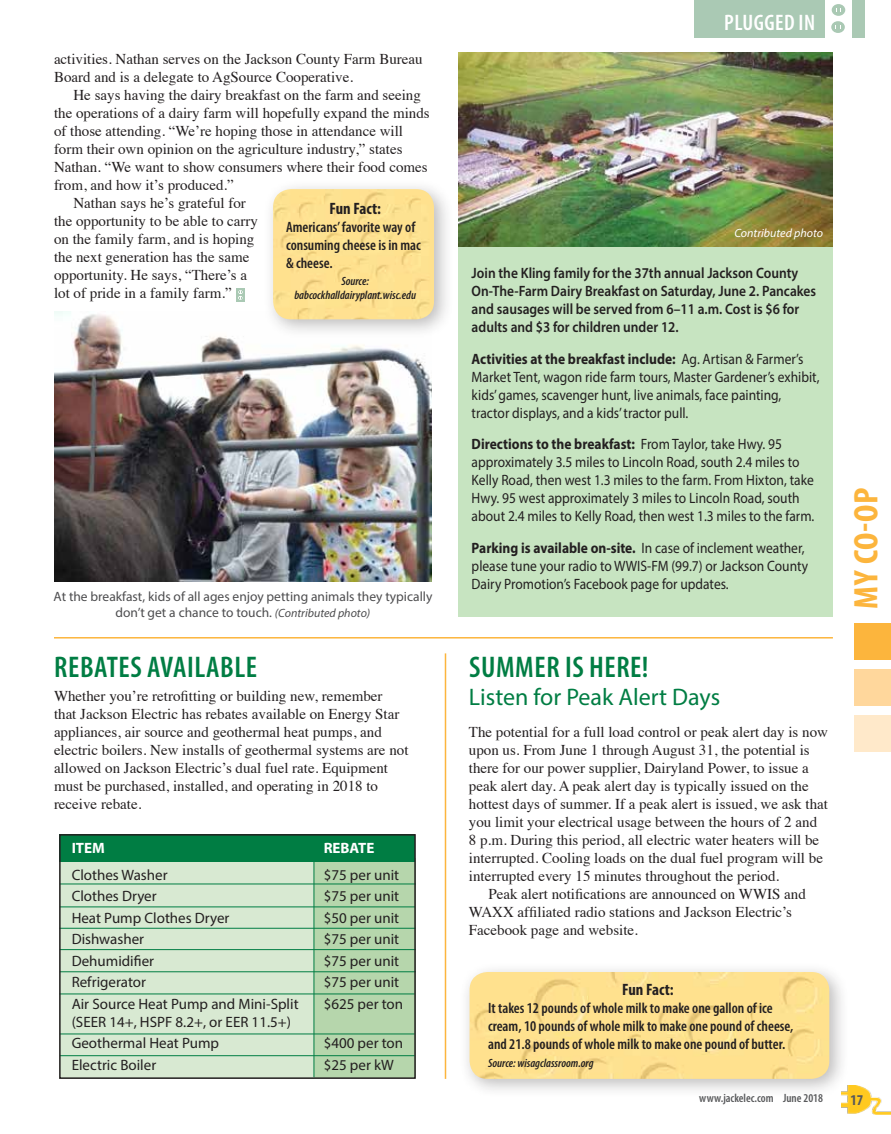
<style>
.page{position:relative;width:891px;height:1134px;background:#fff}
.page>*{position:absolute;margin:0;border:0;box-sizing:border-box;transform-origin:0 0}
.t1{font:700 condensed 34.2px "Myriad Pro";color:#fcb53d;scale:1.05 1}
.t2{font:600 condensed 30px "Myriad Pro";letter-spacing:.02em;color:#007d43}
.t3{font:24px "Myriad Pro";color:#007d43}
.t4{font:600 condensed 22.5px "Myriad Pro";letter-spacing:.02em;color:#fff}
.t5{font:700 condensed 16.5px "Myriad Pro";color:#231f20}
.t6{font:15px/18px "Times";color:#231f20}
.t7{font:15px/18px "Myriad Pro";color:#231f20;scale:.9 1}
.t8{font:15px/21.5px "Myriad Pro";color:#231f20}
.t9{font:600 condensed 15px/18px "Myriad Pro";color:#231f20}
.t10{font:600 15px/18px "Myriad Pro";color:#231f20;scale:.9 1}
.t11{font:700 15px "Myriad Pro";color:#fff}
.t12{font:700 condensed 15px "Myriad Pro";color:#58595b}
.t13{font:13.5px/16.2px "Myriad Pro";color:#4d4d4f;text-align:center}
.t14{font:italic 600 condensed 12px/13.5px "Myriad Pro";color:#231f20;text-align:center}
.t15{font:600 condensed 12px "Myriad Pro";color:#58595b}
.t16{font:italic 12px "Myriad Pro";color:#fff}
.s1{font-style:italic;font-size:12px}
.s2{font-weight:700}
</style>
<div class="page">
<div style="left:458px;top:228px;width:375px;height:388px;background:#c7e4c1"></div>
<div style="left:236px;top:288px;width:9px;height:14px;background:#aac9b4"></div>
<svg style="left:238px;top:290px;width:5px;height:10px"></svg>
<img style="left:841px;top:1085px;width:50px;height:30px">
<div style="left:854px;top:623px;width:37px;height:37px;background:#fcb53d"></div>
<div style="left:854px;top:669px;width:37px;height:37px;background:#ffd79c"></div>
<div style="left:854px;top:715px;width:37px;height:37px;background:#ffe9ca"></div>
<div style="left:694px;top:0;width:170px;height:37px;background:#aac9b4"></div>
<div style="left:825px;top:0;width:27px;height:38px;background:#fff"></div>
<div style="left:832px;top:4px;width:13px;height:12px;background:#aac9b4;border-radius:50%"></div>
<div style="left:831px;top:21px;width:14px;height:12px;background:#aac9b4;border-radius:50%"></div>
<div style="left:60px;top:861px;width:254px;height:218px;background:#d8e9d2"></div>
<div style="left:314px;top:858px;width:101px;height:219px;background:#b6d6ac"></div>
<div style="left:60px;top:834px;width:355px;height:27px;background:#007d43"></div>
<hr style="left:60px;top:884px;width:356px;height:1px;background:#007d43">
<hr style="left:60px;top:907px;width:355px;height:1px;background:#007d43">
<hr style="left:60px;top:928px;width:355px;height:1px;background:#007d43">
<hr style="left:60px;top:949px;width:356px;height:1px;background:#007d43">
<hr style="left:60px;top:971px;width:356px;height:1px;background:#007d43">
<hr style="left:60px;top:994px;width:355px;height:1px;background:#007d43">
<hr style="left:60px;top:1034px;width:355px;height:1px;background:#007d43">
<hr style="left:60px;top:1055px;width:355px;height:1px;background:#007d43">
<hr style="left:314px;top:860px;width:1px;height:217px;background:#007d43">
<div style="left:59px;top:834px;width:357px;height:245px;border:2px solid #231f20"></div>
<hr style="left:54px;top:637px;width:779px;height:2px;background:#fcb53d">
<hr style="left:445px;top:653px;width:1px;height:426px;background:#fcb53d">
<div style="left:459px;top:962px;width:390px;height:137px;background:#231f20;opacity:.3"></div>
<img style="left:470px;top:972px;width:359px;height:107px">
<img style="left:54px;top:311px;width:378px;height:270px">
<img style="left:458px;top:53px;width:375px;height:193px">
<div style="left:263px;top:179px;width:191px;height:161px;background:#231f20;opacity:.3"></div>
<img style="left:273px;top:189px;width:161px;height:130px">
<p class="t6" style="left:54px;top:49px;width:370px">activities. Nathan serves on the Jackson County Farm Bureau<br>Board and is a delegate to AgSource Cooperative.</p>
<p class="t6" style="left:74px;top:85px;width:349px">He says having the dairy breakfast on the farm and seeing</p>
<p class="t6" style="left:54px;top:103px;width:377px">the operations of a dairy farm will hopefully expand the minds</p>
<p class="t6" style="left:54px;top:121px;width:351px">of those attending. “We’re hoping those in attendance will</p>
<p class="t6" style="left:54px;top:139px;width:350px">form their own opinion on the agriculture industry,” states</p>
<p class="t6" style="left:54px;top:157px;width:375px">Nathan. “We want to show consumers where their food comes</p>
<p class="t6" style="left:54px;top:175px;width:181px">from, and how it’s produced.”</p>
<p class="t6" style="left:74px;top:193px;width:174px">Nathan says he’s grateful for</p>
<p class="t6" style="left:54px;top:211px;width:206px">the opportunity to be able to carry</p>
<p class="t6" style="left:54px;top:229px;width:202px">on the family farm, and is hoping</p>
<p class="t6" style="left:54px;top:247px;width:197px">the next generation has the same</p>
<p class="t6" style="left:54px;top:265px;width:195px">opportunity. He says, “There’s a</p>
<p class="t6" style="left:54px;top:283px;width:179px">lot of pride in a family farm.”</p>
<p class="t5" style="left:329px;top:199px;width:53px">Fun Fact:</p>
<p class="t9" style="left:286px;top:218px;width:136px">Americans’ favorite way of consuming cheese is in mac &amp; cheese.</p>
<p class="t14" style="left:294px;top:275px;width:123px">Source: babcockhalldairyplant.wisc.edu</p>
<p class="t13" style="left:54px;top:588px;width:380px">At the breakfast, kids of all ages enjoy petting animals they typically don’t get a chance to touch. <span class="s1">(Contributed photo)</span></p>
<h2 class="t2" style="left:54px;top:648px;width:204px">REBATES AVAILABLE</h2>
<p class="t6" style="left:54px;top:686px;width:356px">Whether you’re retrofitting or building new, remember that Jackson Electric has rebates available on Energy Star appliances, air source and geothermal heat pumps, and electric boilers. New installs of geothermal systems are not allowed on Jackson Electric’s dual fuel rate. Equipment must be purchased, installed, and operating in 2018 to receive rebate.</p>
<p class="t11" style="left:72px;top:838px;width:35px">ITEM</p>
<p class="t11" style="left:324px;top:838px;width:52px">REBATE</p>
<p class="t8" style="left:72px;top:864px;width:97px">Clothes Washer</p>
<p class="t8" style="left:324px;top:864px;width:77px">$75 per unit</p>
<p class="t8" style="left:72px;top:885px;width:87px">Clothes Dryer</p>
<p class="t8" style="left:324px;top:885px;width:77px">$75 per unit</p>
<p class="t8" style="left:72px;top:907px;width:159px">Heat Pump Clothes Dryer</p>
<p class="t8" style="left:324px;top:907px;width:77px">$50 per unit</p>
<p class="t8" style="left:72px;top:928px;width:74px">Dishwasher</p>
<p class="t8" style="left:324px;top:928px;width:77px">$75 per unit</p>
<p class="t8" style="left:72px;top:950px;width:84px">Dehumidifier</p>
<p class="t8" style="left:324px;top:950px;width:77px">$75 per unit</p>
<p class="t8" style="left:72px;top:971px;width:76px">Refrigerator</p>
<p class="t8" style="left:324px;top:971px;width:77px">$75 per unit</p>
<p class="t8" style="left:72px;top:993px;width:228px">Air Source Heat Pump and Mini-Split</p>
<p class="t8" style="left:324px;top:993px;width:81px">$625 per ton</p>
<p class="t8" style="left:72px;top:1011px;width:221px">(SEER 14+, HSPF 8.2+, or EER 11.5+)<br>Geothermal Heat Pump</p>
<p class="t8" style="left:324px;top:1032px;width:81px">$400 per ton</p>
<p class="t8" style="left:72px;top:1054px;width:86px">Electric Boiler</p>
<p class="t8" style="left:324px;top:1054px;width:72px">$25 per kW</p>
<h3 class="t4" style="left:724px;top:9px;width:93px">PLUGGED IN</h3>
<p class="t16" style="left:734px;top:226px;width:90px">Contributed photo</p>
<p class="t10" style="left:472px;top:264px;width:384px">Join the Kling family for the 37th annual Jackson County On-The-Farm Dairy Breakfast on Saturday, June 2. Pancakes and sausages will be served from 6–11 a.m. Cost is $6 for adults and $3 for children under 12.</p>
<p class="t7" style="left:472px;top:349px;width:388px"><span class="s2">Activities at the breakfast include:</span> Ag. Artisan &amp; Farmer’s Market Tent, wagon ride farm tours, Master Gardener’s exhibit, kids’ games, scavenger hunt, live animals, face painting, tractor displays, and a kids’ tractor pull.</p>
<p class="t7" style="left:472px;top:435px;width:382px"><span class="s2">Directions to the breakfast:</span> From Taylor, take Hwy. 95 approximately 3.5 miles to Lincoln Road, south 2.4 miles to Kelly Road, then west 1.3 miles to the farm. From Hixton, take Hwy. 95 west approximately 3 miles to Lincoln Road, south about 2.4 miles to Kelly Road, then west 1.3 miles to the farm.</p>
<p class="t7" style="left:472px;top:538px;width:375px"><span class="s2">Parking is available on-site.</span> In case of inclement weather, please tune your radio to WWIS-FM (99.7) or Jackson County<br>Dairy Promotion’s Facebook page for updates.</p>
<h2 class="t2" style="left:469px;top:648px;width:181px">SUMMER IS HERE!</h2>
<h3 class="t3" style="left:469px;top:683px;width:253px">Listen for Peak Alert Days</h3>
<p class="t6" style="left:469px;top:722px;width:361px">The potential for a full load control or peak alert day is now upon us. From June 1 through August 31, the potential is there for our power supplier, Dairyland Power, to issue a peak alert day. A peak alert day is typically issued on the hottest days of summer. If a peak alert is issued, we ask that you limit your electrical usage between the hours of 2 and 8 p.m. During this period, all electric water heaters will be interrupted. Cooling loads on the dual fuel program will be interrupted every 15 minutes throughout the period.</p>
<p class="t6" style="left:469px;top:884px;width:339px;text-indent:20px">Peak alert notifications are announced on WWIS and<br>WAXX affiliated radio stations and Jackson Electric’s<br>Facebook page and website.</p>
<p class="t5" style="left:622px;top:979px;width:53px">Fun Fact:</p>
<p class="t9" style="left:488px;top:998px;width:307px">It takes 12 pounds of whole milk to make one gallon of ice cream, 10 pounds of whole milk to make one pound of cheese, and 21.8 pounds of whole milk to make one pound of butter.</p>
<p class="t14" style="left:488px;top:1056px;width:107px">Source: wisagclassroom.org</p>
<h1 class="t1" style="left:845px;top:609px;width:117px;rotate:-90deg">MY CO-OP</h1>
<p class="t15" style="left:699px;top:1091px;width:125px">www.jackelec.com June 2018</p>
<p class="t12" style="left:850px;top:1090px;width:14px">17</p>
</div>
